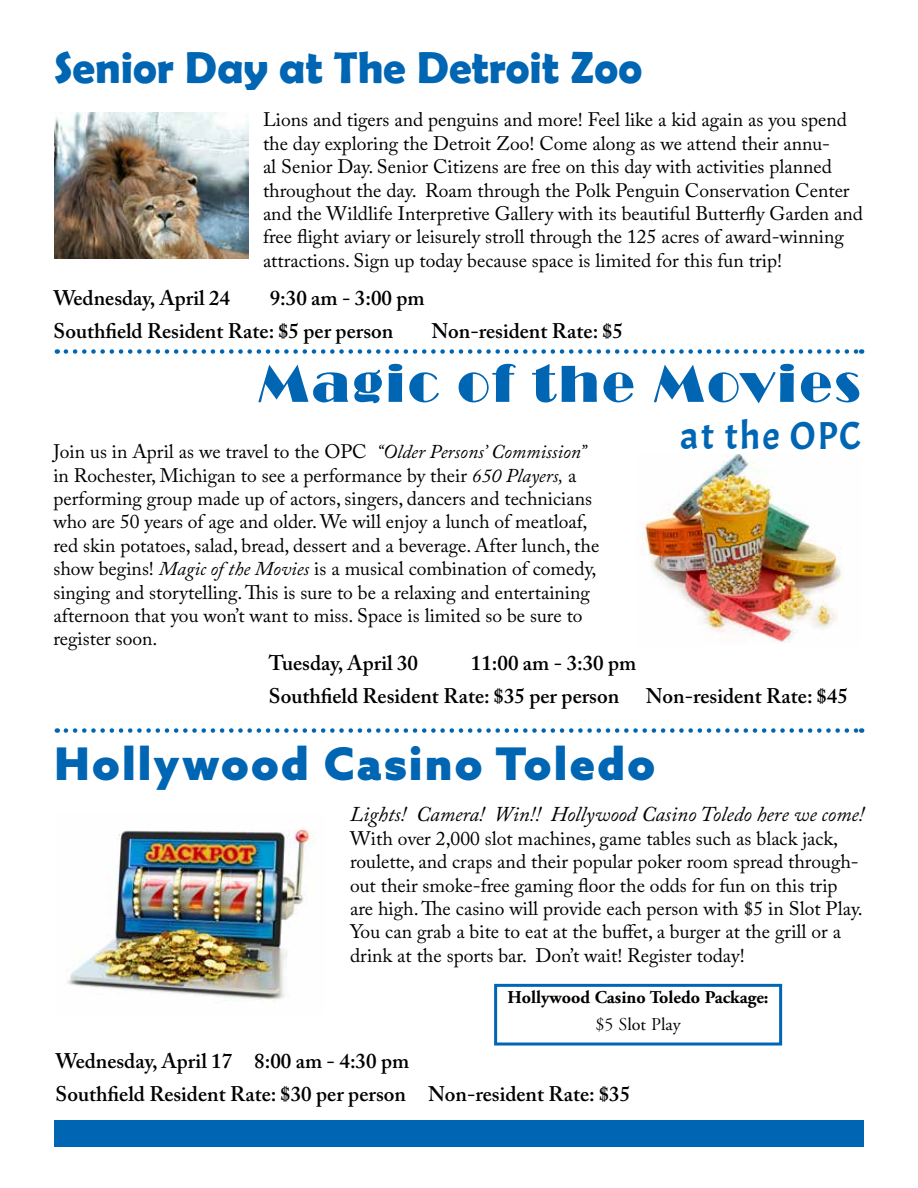
<style>
.page{position:relative;width:918px;height:1188px;background:#fff}
.page>*{position:absolute;margin:0;border:0;box-sizing:border-box;transform-origin:0 0}
.t1{font:54px "Broadway";letter-spacing:.05em;color:#0066b3}
.t2{font:700 45px "Berlin Sans FB Demi";color:#0066b3}
.t3{font:900 45px "Azo Sans";letter-spacing:.05em;color:#0066b3}
.t4{font:39px "Acme";letter-spacing:.05em;color:#0066b3}
.t5{font:600 21px/33px "Adobe Caslon Pro";color:#000}
.t6{font:italic 21px "Adobe Caslon Pro";color:#000}
.t7{font:19.5px/23.4px "Adobe Caslon Pro";color:#000}
.t8{font:700 18px "Adobe Garamond Pro";color:#000}
.t9{font:18px "Adobe Garamond Pro";color:#000}
.s1{font-style:italic}
</style>
<div class="page">
<div style="left:54px;top:1120px;width:810px;height:27px;background:#0066b3"></div>
<svg style="left:66px;top:349px;width:796px;height:5px"></svg>
<img style="left:54px;top:112px;width:194px;height:146px">
<svg style="left:66px;top:728px;width:796px;height:5px"></svg>
<img style="left:641px;top:454px;width:201px;height:189px">
<div style="left:494px;top:984px;width:288px;height:62px;border:3px solid #0066b3"></div>
<img style="left:67px;top:829px;width:248px;height:173px">
<h2 class="t2" style="left:54px;top:42px;width:590px">Senior Day at The Detroit Zoo</h2>
<p class="t7" style="left:263px;top:108px;width:601px">Lions and tigers and penguins and more! Feel like a kid again as you spend the day exploring the Detroit Zoo! Come along as we attend their annu-<br>al Senior Day. Senior Citizens are free on this day with activities planned throughout the day. Roam through the Polk Penguin Conservation Center and the Wildlife Interpretive Gallery with its beautiful Butterfly Garden and free flight aviary or leisurely stroll through the 125 acres of award-winning attractions. Sign up today because space is limited for this fun trip!</p>
<p class="t5" style="left:53px;top:281px;width:178px">Wednesday, April 24</p>
<p class="t5" style="left:53px;top:281px;width:373px;text-indent:216px">9:30 am - 3:00 pm<br>Southfield Resident Rate: $5 per person</p>
<p class="t5" style="left:431px;top:314px;width:193px">Non-resident Rate: $5</p>
<h1 class="t1" style="left:258px;top:353px;width:604px">Magic of the Movies</h1>
<h3 class="t4" style="left:680px;top:411px;width:182px">at the OPC</h3>
<p class="t7" style="left:53px;top:440px;width:547px">Join us in April as we travel to the OPC <span class="s1">“Older Persons’ Commission” </span>in Rochester, Michigan to see a performance by their <span class="s1">650 Players,</span> a performing group made up of actors, singers, dancers and technicians who are 50 years of age and older. We will enjoy a lunch of meatloaf, red skin potatoes, salad, bread, dessert and a beverage. After lunch, the show begins! <span class="s1">Magic of the Movies</span> is a musical combination of comedy, singing and storytelling. This is sure to be a relaxing and entertaining afternoon that you won’t want to miss. Space is limited so be sure to register soon.</p>
<p class="t5" style="left:269px;top:646px;width:151px">Tuesday, April 30</p>
<p class="t5" style="left:269px;top:646px;width:369px;text-indent:202px">11:00 am - 3:30 pm<br>Southfield Resident Rate: $35 per person</p>
<p class="t5" style="left:646px;top:679px;width:204px">Non-resident Rate: $45</p>
<h2 class="t3" style="left:55px;top:734px;width:602px">Hollywood Casino Toledo</h2>
<p class="t6" style="left:350px;top:802px;width:516px">Lights! Camera! Win!! Hollywood Casino Toledo here we come!</p>
<p class="t7" style="left:350px;top:826px;width:514px">With over 2,000 slot machines, game tables such as black jack, roulette, and craps and their popular poker room spread through&shy;out their smoke-free gaming floor the odds for fun on this trip are high. The casino will provide each person with $5 in Slot Play.<br>You can grab a bite to eat at the buffet, a burger at the grill or a drink at the sports bar. Don’t wait! Register today!</p>
<p class="t8" style="left:508px;top:987px;width:263px">Hollywood Casino Toledo Package:</p>
<p class="t9" style="left:596px;top:1013px;width:87px">$5 Slot Play</p>
<p class="t5" style="left:56px;top:1045px;width:576px">Wednesday, April 17 8:00 am - 4:30 pm<br>Southfield Resident Rate: $30 per person Non-resident Rate: $35</p>
</div>
